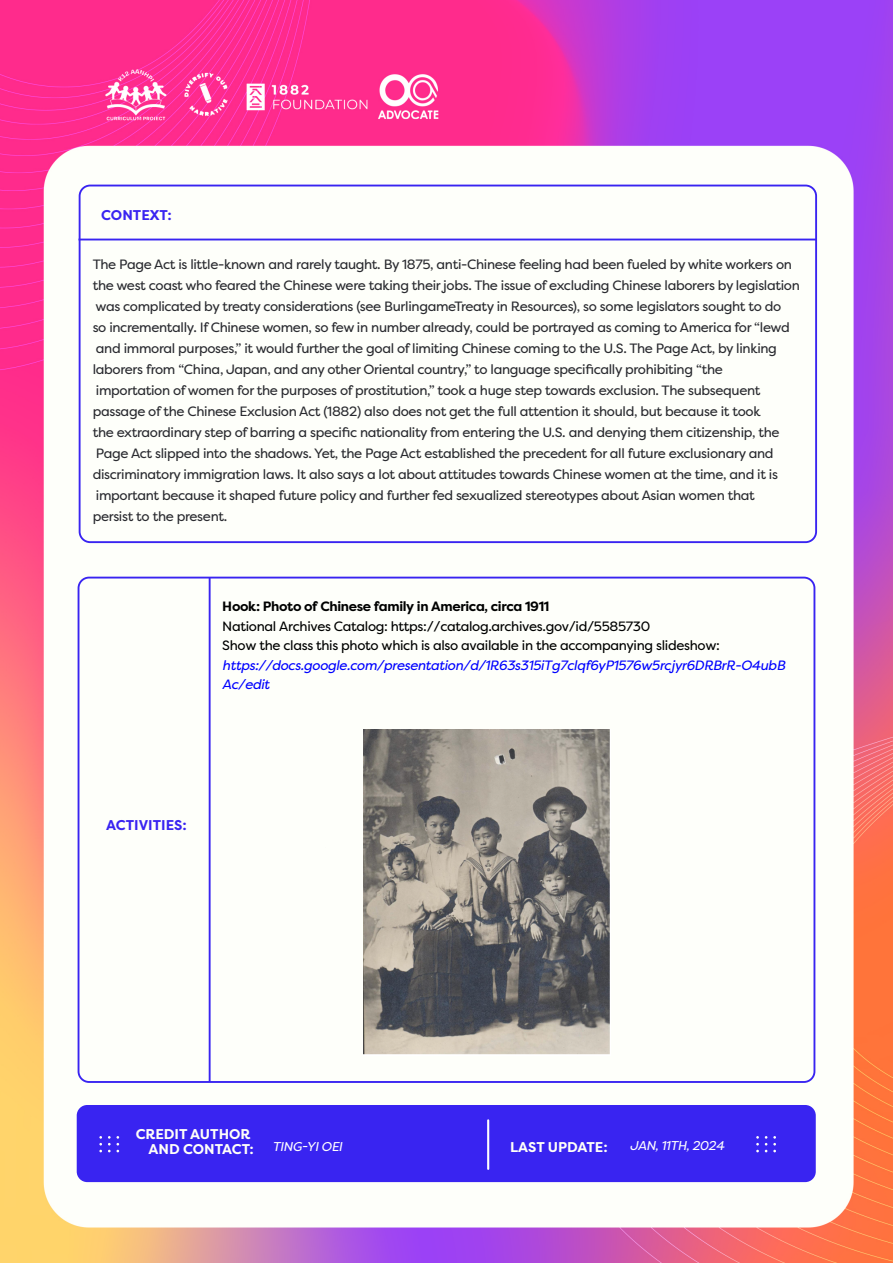
<style>
.page{position:relative;width:893px;height:1263px;background:#fff}
.page>*{position:absolute;margin:0;border:0;box-sizing:border-box;transform-origin:0 0}
.t1{font:700 14.1px/14.5px "Filson Pro";color:#fffff9;text-align:right}
.t2{font:700 14.1px "Filson Pro";color:#3924f1}
.t3{font:13.5px/21px "Filson Pro";letter-spacing:-.025em;color:#2a2b30}
.t4{font:13.5px/19.5px "Filson Pro";letter-spacing:-.025em;color:#000}
.t5{font:italic 13.5px/19.5px "Filson Pro";letter-spacing:-.025em;color:#00f}
.t6{font:700 13.5px "Filson Pro";letter-spacing:-.025em;color:#000}
.t7{font:italic 12.75px "Filson Pro";letter-spacing:-.025em;color:#fff}
</style>
<div class="page">
<img style="left:0;top:0;width:893px;height:1263px">
<hr style="left:209px;top:578px;width:2px;height:504px;background:#3924f1">
<div style="left:79px;top:185px;width:738px;height:358px;border:2px solid #3924f1;border-radius:10px"></div>
<hr style="left:79px;top:239px;width:737px;height:1px;background:#3924f1">
<img style="left:363px;top:729px;width:248px;height:327px">
<div style="left:77px;top:1105px;width:739px;height:77px;background:#3924f1;border-radius:10px"></div>
<svg style="left:99px;top:1136px;width:3px;height:16px"></svg>
<svg style="left:108px;top:1136px;width:11px;height:16px"></svg>
<svg style="left:756px;top:1136px;width:3px;height:16px"></svg>
<svg style="left:765px;top:1136px;width:2px;height:16px"></svg>
<svg style="left:773px;top:1136px;width:3px;height:16px"></svg>
<hr style="left:487px;top:1120px;width:2px;height:49px;background:#fff">
<p class="t2" style="left:101px;top:207px;width:72px">CONTEXT:</p>
<p class="t3" style="left:93px;top:253px;width:709px">The Page Act is little-known and rarely taught. By 1875, anti-Chinese feeling had been fueled by white workers on the west coast who feared the Chinese were taking their jobs. The issue of excluding Chinese laborers by legislation was complicated by treaty considerations (see BurlingameTreaty in Resources), so some legislators sought to do<br>so incrementally. If Chinese women, so few in number already, could be portrayed as coming to America for “lewd and immoral purposes,” it would further the goal of limiting Chinese coming to the U.S. The Page Act, by linking laborers from “China, Japan, and any other Oriental country,” to language specifically prohibiting “the importation of women for the purposes of prostitution,” took a huge step towards exclusion. The subsequent passage of the Chinese Exclusion Act (1882) also does not get the full attention it should, but because it took<br>the extraordinary step of barring a specific nationality from entering the U.S. and denying them citizenship, the Page Act slipped into the shadows. Yet, the Page Act established the precedent for all future exclusionary and discriminatory immigration laws. It also says a lot about attitudes towards Chinese women at the time, and it is important because it shaped future policy and further fed sexualized stereotypes about Asian women that<br>persist to the present.</p>
<p class="t6" style="left:222px;top:598px;width:329px">Hook: Photo of Chinese family in America, circa 1911</p>
<p class="t4" style="left:222px;top:616px;width:499px">National Archives Catalog: https://catalog.archives.gov/id/5585730<br>Show the class this photo which is also available in the accompanying slideshow:</p>
<p class="t5" style="left:222px;top:655px;width:564px">https://docs.google.com/presentation/d/1R63s315iTg7clqf6yP1576w5rcjyr6DRBrR-O4ubB<br>Ac/edit</p>
<p class="t2" style="left:106px;top:816px;width:82px">ACTIVITIES:</p>
<p class="t1" style="left:136px;top:1127px;width:120px">CREDIT AUTHOR<br>AND CONTACT:</p>
<p class="t7" style="left:272px;top:1137px;width:72px">TING-YI OEI</p>
<p class="t1" style="left:510px;top:1140px;width:99px">LAST UPDATE:</p>
<p class="t7" style="left:630px;top:1137px;width:96px">JAN, 11TH, 2024</p>
</div>
